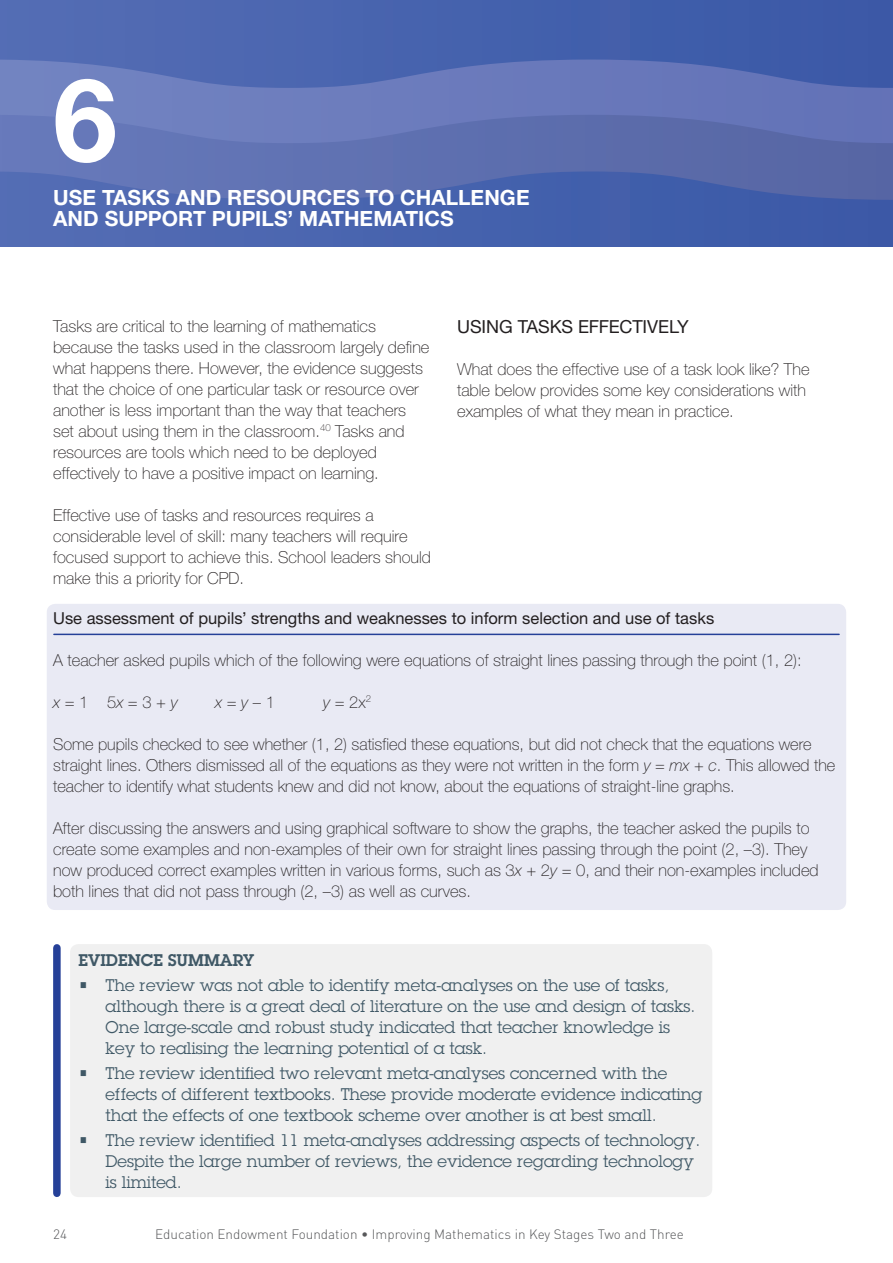
<style>
.page{position:relative;width:893px;height:1263px;background:#fff}
.page>*{position:absolute;margin:0;border:0;box-sizing:border-box;transform-origin:0 0}
.t1{font:700 115.5px "Helvetica Neue CE";color:#fff}
.t2{font:700 21px/21px "Helvetica Neue CE";color:#fff}
.t3{font:18px "Helvetica Neue CE";letter-spacing:-.01em;color:#231f20}
.t4{font:100 16.5px/21px "Helvetica Neue CE";color:#231f20}
.t5{font:16.5px/21px "Lubalin Graph";color:#3f5866}
.t6{font:16.5px "Helvetica Neue CE";color:#231f20}
.t7{font:600 16.5px "Lubalin Graph";color:#3f5866}
.t8{font:300 13.5px "DIN Pro";color:#57585a}
.s1{font-style:italic}
</style>
<div class="page">
<div style="left:47px;top:604px;width:799px;height:306px;background:#e9eaf4;border-radius:9px"></div>
<div style="left:0;top:0;width:893px;height:247px;background:#4763ae"></div>
<div style="left:70px;top:944px;width:642px;height:253px;background:#f0f0f0;border-radius:9px"></div>
<div style="left:53px;top:948px;width:8px;height:245px;background:#254098"></div>
<hr style="left:54px;top:634px;width:785px;height:1px;background:#254098">
<svg style="left:0;top:60px;width:840px;height:55px"></svg>
<svg style="left:0;top:115px;width:840px;height:85px"></svg>
<img style="left:840px;top:0;width:53px;height:247px">
<h1 class="t1" style="left:53px;top:49px;width:66px">6</h1>
<p class="t2" style="left:53px;top:187px;width:478px">USE TASKS AND RESOURCES TO CHALLENGE<br>AND SUPPORT PUPILS’ MATHEMATICS</p>
<p class="t4" style="left:53px;top:316px;width:378px">Tasks are critical to the learning of mathematics because the tasks used in the classroom largely define what happens there. However, the evidence suggests that the choice of one particular task or resource over another is less important than the way that teachers set about using them in the classroom.<sup>40</sup> Tasks and resources are tools which need to be deployed effectively to have a positive impact on learning.</p>
<p class="t4" style="left:53px;top:505px;width:379px">Effective use of tasks and resources requires a considerable level of skill: many teachers will require focused support to achieve this. School leaders should make this a priority for CPD.</p>
<p class="t3" style="left:457px;top:316px;width:233px">USING TASKS EFFECTIVELY</p>
<p class="t4" style="left:457px;top:359px;width:354px">What does the effective use of a task look like? The table below provides some key considerations with examples of what they mean in practice.</p>
<p class="t6" style="left:53px;top:608px;width:663px">Use assessment of pupils’ strengths and weaknesses to inform selection and use of tasks</p>
<p class="t4" style="left:53px;top:650px;width:750px">A teacher asked pupils which of the following were equations of straight lines passing through the point (1, 2):</p>
<p class="t4" style="left:53px;top:692px;width:126px"><span class="s1">x</span> = 1 5<span class="s1">x</span> = 3 + <span class="s1">y</span></p>
<p class="t4" style="left:215px;top:692px;width:61px"><span class="s1">x</span> = <span class="s1">y</span> – 1</p>
<p class="t4" style="left:323px;top:692px;width:49px"><span class="s1">y</span> = 2x<sup>2</sup></p>
<p class="t4" style="left:53px;top:734px;width:784px">Some pupils checked to see whether (1, 2) satisfied these equations, but did not check that the equations were straight lines. Others dismissed all of the equations as they were not written in the form <span class="s1">y</span> = <span class="s1">mx</span> + <span class="s1">c</span>. This allowed the teacher to identify what students knew and did not know, about the equations of straight-line graphs.</p>
<p class="t4" style="left:53px;top:818px;width:767px">After discussing the answers and using graphical software to show the graphs, the teacher asked the pupils to create some examples and non-examples of their own for straight lines passing through the point (2, –3). They now produced correct examples written in various forms, such as 3<span class="s1">x</span> + 2<span class="s1">y</span> = 0, and their non-examples included both lines that did not pass through (2, –3) as well as curves.</p>
<p class="t7" style="left:79px;top:949px;width:177px">EVIDENCE SUMMARY</p>
<p class="t5" style="left:106px;top:974px;width:591px;text-indent:-27px">• The review was not able to identify meta-analyses on the use of tasks, although there is a great deal of literature on the use and design of tasks.<br>One large-scale and robust study indicated that teacher knowledge is key to realising the learning potential of a task.</p>
<p class="t5" style="left:106px;top:1062px;width:598px;text-indent:-27px">• The review identified two relevant meta-analyses concerned with the effects of different textbooks. These provide moderate evidence indicating that the effects of one textbook scheme over another is at best small.</p>
<p class="t5" style="left:106px;top:1130px;width:596px;text-indent:-27px">• The review identified 11 meta-analyses addressing aspects of technology.<br>Despite the large number of reviews, the evidence regarding technology is limited.</p>
<p class="t8" style="left:53px;top:1225px;width:15px">24</p>
<p class="t8" style="left:155px;top:1225px;width:530px">Education Endowment Foundation • Improving Mathematics in Key Stages Two and Three</p>
</div>
